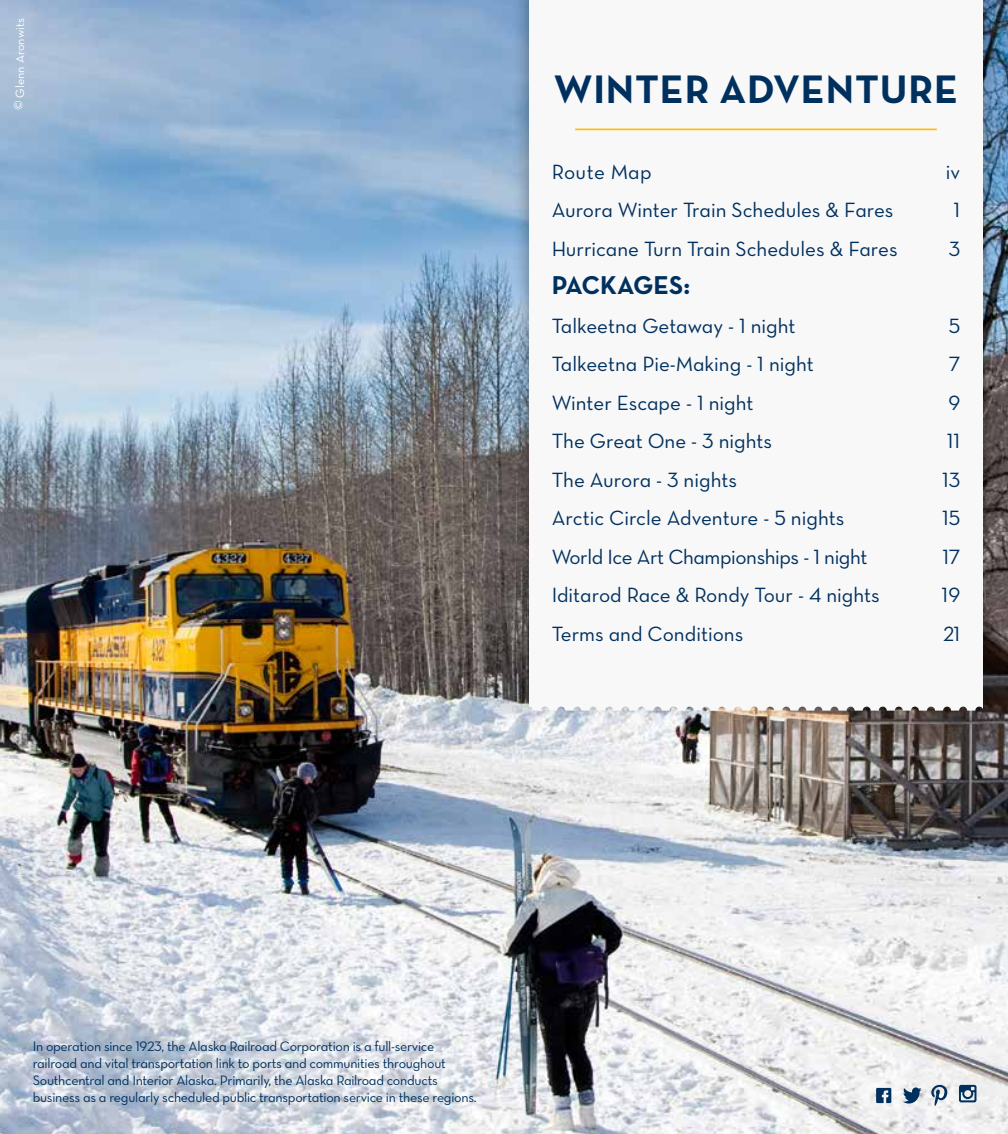
<style>
.page{position:relative;width:1008px;height:1134px;background:#fff}
.page>*{position:absolute;margin:0;border:0;box-sizing:border-box;transform-origin:0 0}
.t1{font:40.43px "Neutra Text Bold Alt";letter-spacing:.02em;color:#00305e}
.t2{font:26.25px "Neutra Text Bold Alt";color:#00305e}
.t3{font:21px "Neutra Text Book Alt";color:#00305e}
.t4{font:21px "Neutra Text Book Alt";letter-spacing:-.02em;color:#00305e}
.t5{font:14px/16.8px "Neutra Text Book Alt";letter-spacing:-.02em;color:#00305e}
.t6{font:12.25px "Neutra Text Book Alt";color:#fff}
</style>
<div class="page">
<img style="left:0;top:0;width:1008px;height:1134px">
<div style="left:511px;top:0;width:490px;height:720px;background:#000;opacity:.4"></div>
<svg style="left:529px;top:0;width:454px;height:711px"></svg>
<hr style="left:575px;top:129px;width:362px;height:1px;background:#febe10">
<svg style="left:931px;top:1085px;width:16px;height:21px"></svg>
<svg style="left:903px;top:1087px;width:18px;height:17px"></svg>
<svg style="left:876px;top:1088px;width:15px;height:15px"></svg>
<svg style="left:959px;top:1085px;width:17px;height:17px"></svg>
<p class="t6" style="left:13px;top:110px;width:93px;rotate:-90deg">© Glenn Aronwits</p>
<h1 class="t1" style="left:554px;top:64px;width:406px">WINTER ADVENTURE</h1>
<p class="t3" style="left:552px;top:159px;width:102px">Route Map</p>
<p class="t3" style="left:946px;top:159px;width:16px">iv</p>
<p class="t3" style="left:552px;top:197px;width:343px">Aurora Winter Train Schedules &amp; Fares</p>
<p class="t3" style="left:954px;top:197px;width:8px">1</p>
<p class="t3" style="left:552px;top:236px;width:347px">Hurricane Turn Train Schedules &amp; Fares</p>
<p class="t3" style="left:949px;top:236px;width:13px">3</p>
<p class="t2" style="left:552px;top:269px;width:140px">PACKAGES:</p>
<p class="t3" style="left:552px;top:313px;width:245px">Talkeetna Getaway - 1 night</p>
<p class="t3" style="left:949px;top:313px;width:13px">5</p>
<p class="t3" style="left:552px;top:351px;width:264px">Talkeetna Pie-Making - 1 night</p>
<p class="t3" style="left:949px;top:351px;width:13px">7</p>
<p class="t3" style="left:552px;top:390px;width:203px">Winter Escape - 1 night</p>
<p class="t3" style="left:948px;top:390px;width:13px">9</p>
<p class="t3" style="left:552px;top:428px;width:222px">The Great One - 3 nights</p>
<p class="t3" style="left:947px;top:428px;width:15px">11</p>
<p class="t3" style="left:552px;top:467px;width:187px">The Aurora - 3 nights</p>
<p class="t3" style="left:942px;top:467px;width:20px">13</p>
<p class="t3" style="left:552px;top:505px;width:294px">Arctic Circle Adventure - 5 nights</p>
<p class="t3" style="left:942px;top:505px;width:20px">15</p>
<p class="t4" style="left:552px;top:544px;width:317px">World Ice Art Championships - 1 night</p>
<p class="t3" style="left:942px;top:544px;width:19px">17</p>
<p class="t3" style="left:552px;top:582px;width:330px">Iditarod Race &amp; Rondy Tour - 4 nights</p>
<p class="t3" style="left:942px;top:582px;width:20px">19</p>
<p class="t3" style="left:552px;top:621px;width:193px">Terms and Conditions</p>
<p class="t3" style="left:943px;top:621px;width:19px">21</p>
<p class="t5" style="left:33px;top:1038px;width:445px">In operation since 1923, the Alaska Railroad Corporation is a full-service railroad and vital transportation link to ports and communities throughout Southcentral and Interior Alaska. Primarily, the Alaska Railroad conducts business as a regularly scheduled public transportation service in these regions.</p>
</div>
